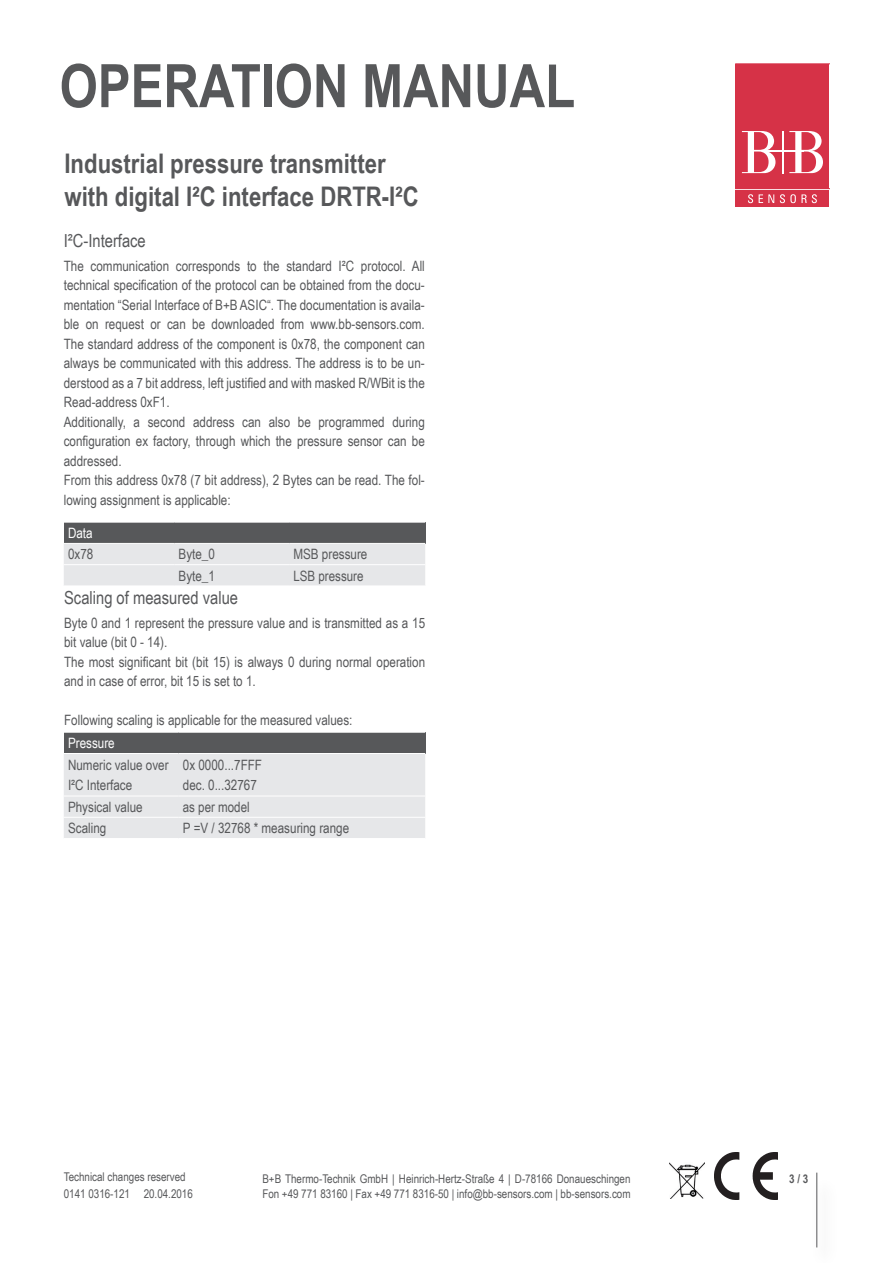
<style>
.page{position:relative;width:893px;height:1263px;background:#fff}
.page>*{position:absolute;margin:0;border:0;box-sizing:border-box;transform-origin:0 0}
.t1{font:700 60px "Arial Narrow";color:#57585a}
.t2{font:700 27px/32.4px "Arial Narrow";color:#57585a}
.t3{font:18px "Arial Narrow";color:#57585a}
.t4{font:14.25px/19.5px "Arial Narrow";color:#57585a}
.t5{font:14.25px "Arial Narrow";color:#fff}
.t6{font:12px/16.5px "Arial Narrow";color:#57585a}
.t7{font:700 12px "Arial Narrow";color:#57585a}
</style>
<div class="page">
<div style="left:64px;top:522px;width:361px;height:21px;background:#57585a"></div>
<div style="left:64px;top:544px;width:361px;height:41px;background:#e6e7e9"></div>
<hr style="left:64px;top:564px;width:110px;height:1px;background:#fff">
<hr style="left:174px;top:564px;width:115px;height:1px;background:#fff">
<hr style="left:289px;top:564px;width:136px;height:1px;background:#fff">
<hr style="left:64px;top:522px;width:110px;height:1px;background:#fff">
<hr style="left:174px;top:522px;width:115px;height:1px;background:#fff">
<hr style="left:289px;top:522px;width:136px;height:1px;background:#fff">
<div style="left:64px;top:732px;width:361px;height:21px;background:#57585a"></div>
<div style="left:64px;top:754px;width:361px;height:84px;background:#e6e7e9"></div>
<hr style="left:64px;top:796px;width:115px;height:1px;background:#fff">
<hr style="left:179px;top:796px;width:246px;height:1px;background:#fff">
<hr style="left:64px;top:817px;width:115px;height:1px;background:#fff">
<hr style="left:179px;top:817px;width:246px;height:1px;background:#fff">
<hr style="left:64px;top:732px;width:115px;height:1px;background:#fff">
<hr style="left:179px;top:732px;width:246px;height:1px;background:#fff">
<div style="left:736px;top:190px;width:93px;height:17px;background:#d63247"></div>
<svg style="left:736px;top:64px;width:93px;height:139px"></svg>
<hr style="left:816px;top:1172px;width:1px;height:75px;background:#57585a">
<img style="left:715px;top:1152px;width:62px;height:47px">
<img style="left:670px;top:1162px;width:35px;height:36px">
<h1 class="t1" style="left:60px;top:41px;width:517px">OPERATION MANUAL</h1>
<h2 class="t2" style="left:64px;top:146px;width:356px">Industrial pressure transmitter with digital I²C interface DRTR-I²C</h2>
<p class="t3" style="left:64px;top:227px;width:84px">I²C-Interface</p>
<p class="t4" style="left:64px;top:255px;width:363px">The communication corresponds to the standard I²C protocol. All technical specification of the protocol can be obtained from the docu&shy;mentation “Serial Interface of B+B ASIC“. The documentation is availa&shy;ble on request or can be downloaded from www.bb-sensors.com.<br>The standard address of the component is 0x78, the component can always be communicated with this address. The address is to be un&shy;derstood as a 7 bit address, left justified and with masked R/WBit is the Read-address 0xF1.<br>Additionally, a second address can also be programmed during configuration ex factory, through which the pressure sensor can be addressed.<br>From this address 0x78 (7 bit address), 2 Bytes can be read. The fol&shy;lowing assignment is applicable:</p>
<p class="t5" style="left:68px;top:522px;width:26px">Data</p>
<p class="t4" style="left:68px;top:544px;width:27px">0x78</p>
<p class="t4" style="left:179px;top:544px;width:38px">Byte_0</p>
<p class="t4" style="left:293px;top:544px;width:76px">MSB pressure</p>
<p class="t4" style="left:179px;top:565px;width:38px">Byte_1</p>
<p class="t4" style="left:293px;top:565px;width:72px">LSB pressure</p>
<p class="t3" style="left:64px;top:585px;width:175px">Scaling of measured value</p>
<p class="t4" style="left:64px;top:613px;width:363px">Byte 0 and 1 represent the pressure value and is transmitted as a 15 bit value (bit 0 - 14).<br>The most significant bit (bit 15) is always 0 during normal operation and in case of error, bit 15 is set to 1.</p>
<p class="t4" style="left:64px;top:710px;width:290px">Following scaling is applicable for the measured values:</p>
<p class="t5" style="left:68px;top:732px;width:48px">Pressure</p>
<p class="t4" style="left:68px;top:755px;width:102px">Numeric value over<br>I²C Interface</p>
<p class="t4" style="left:183px;top:755px;width:81px">0x 0000...7FFF dec. 0...32767</p>
<p class="t4" style="left:68px;top:796px;width:76px">Physical value</p>
<p class="t4" style="left:183px;top:796px;width:68px">as per model</p>
<p class="t4" style="left:68px;top:818px;width:40px">Scaling</p>
<p class="t4" style="left:183px;top:818px;width:168px">P =V / 32768 * measuring range</p>
<p class="t6" style="left:64px;top:1168px;width:131px">Technical changes reserved<br>0141 0316-121 20.04.2016</p>
<p class="t6" style="left:262px;top:1171px;width:370px;line-height:15px">B+B Thermo-Technik GmbH | Heinrich-Hertz-Straße 4 | D-78166 Donaueschingen<br>Fon +49 771 83160 | Fax +49 771 8316-50 | info@bb-sensors.com | bb-sensors.com</p>
<p class="t7" style="left:789px;top:1170px;width:21px">3 / 3</p>
</div>
